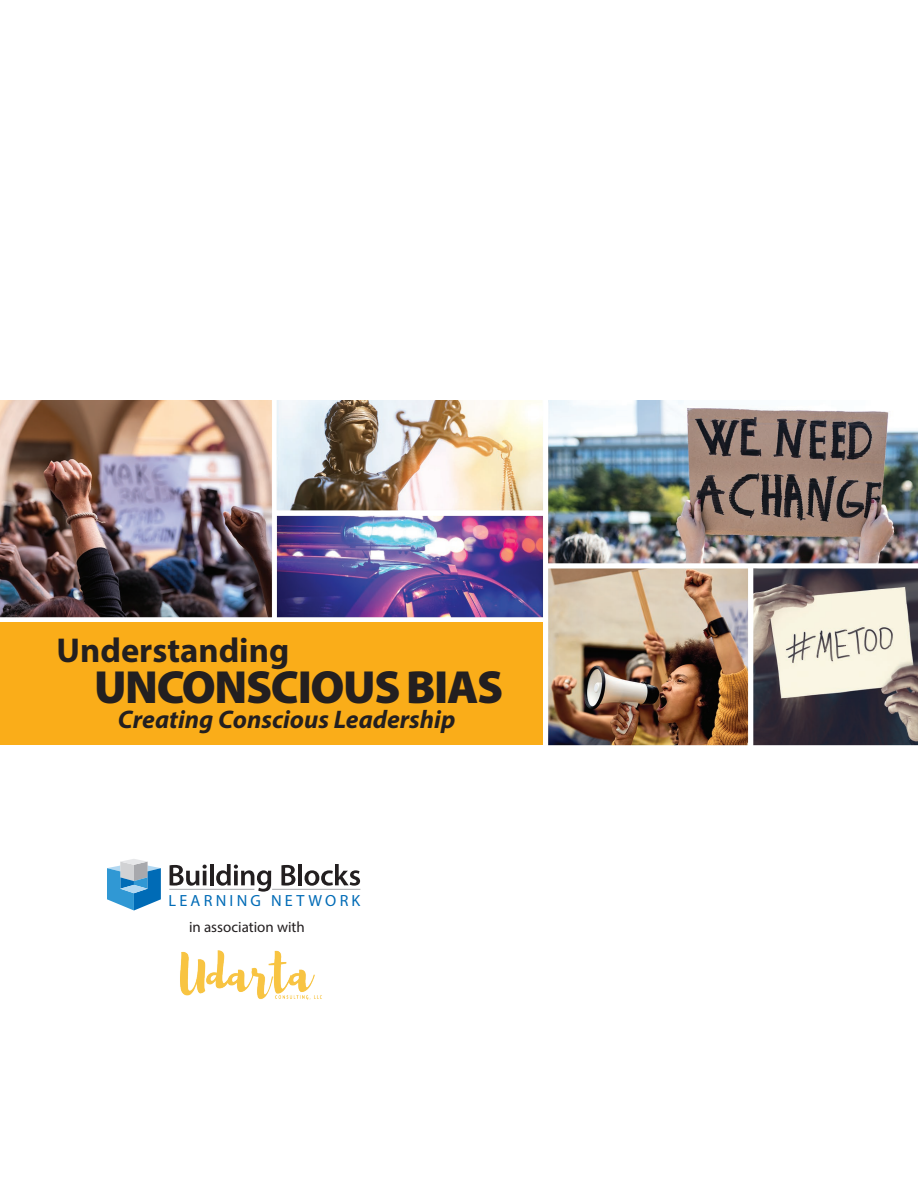
<style>
.page{position:relative;width:918px;height:1188px;background:#fff}
.page>*{position:absolute;margin:0;border:0;box-sizing:border-box;transform-origin:0 0}
.t1{font:900 46.65px "Myriad Pro";letter-spacing:-.03em;color:#231f20}
.t2{font:700 34.65px "Myriad Pro";color:#231f20}
.t3{font:italic 700 25.5px "Myriad Pro";color:#231f20}
.t4{font:16.2px "Myriad Pro";letter-spacing:.2em;color:#006bb6}
.t5{font:15px "Myriad Pro";color:#231f20}
</style>
<div class="page">
<img style="left:0;top:400px;width:918px;height:346px">
<div style="left:0;top:623px;width:542px;height:122px;background:#faad19"></div>
<svg style="left:107px;top:859px;width:54px;height:51px"></svg>
<svg style="left:170px;top:865px;width:37px;height:21px"></svg>
<hr style="left:210px;top:864px;width:4px;height:21px;background:#231f20">
<svg style="left:216px;top:864px;width:55px;height:28px"></svg>
<svg style="left:281px;top:865px;width:14px;height:21px"></svg>
<hr style="left:298px;top:864px;width:4px;height:21px;background:#231f20">
<svg style="left:305px;top:864px;width:55px;height:22px"></svg>
<hr style="left:169px;top:889px;width:85px;height:1px;background:#a8a9ad">
<hr style="left:272px;top:889px;width:88px;height:1px;background:#a8a9ad">
<img style="left:180px;top:950px;width:142px;height:50px">
<h2 class="t2" style="left:57px;top:628px;width:234px">Understanding</h2>
<h1 class="t1" style="left:94px;top:661px;width:411px">UNCONSCIOUS BIAS</h1>
<p class="t3" style="left:118px;top:703px;width:339px">Creating Conscious Leadership</p>
<p class="t4" style="left:169px;top:890px;width:193px">LEARNING NETWORK</p>
<p class="t5" style="left:189px;top:918px;width:117px">in association with</p>
</div>
